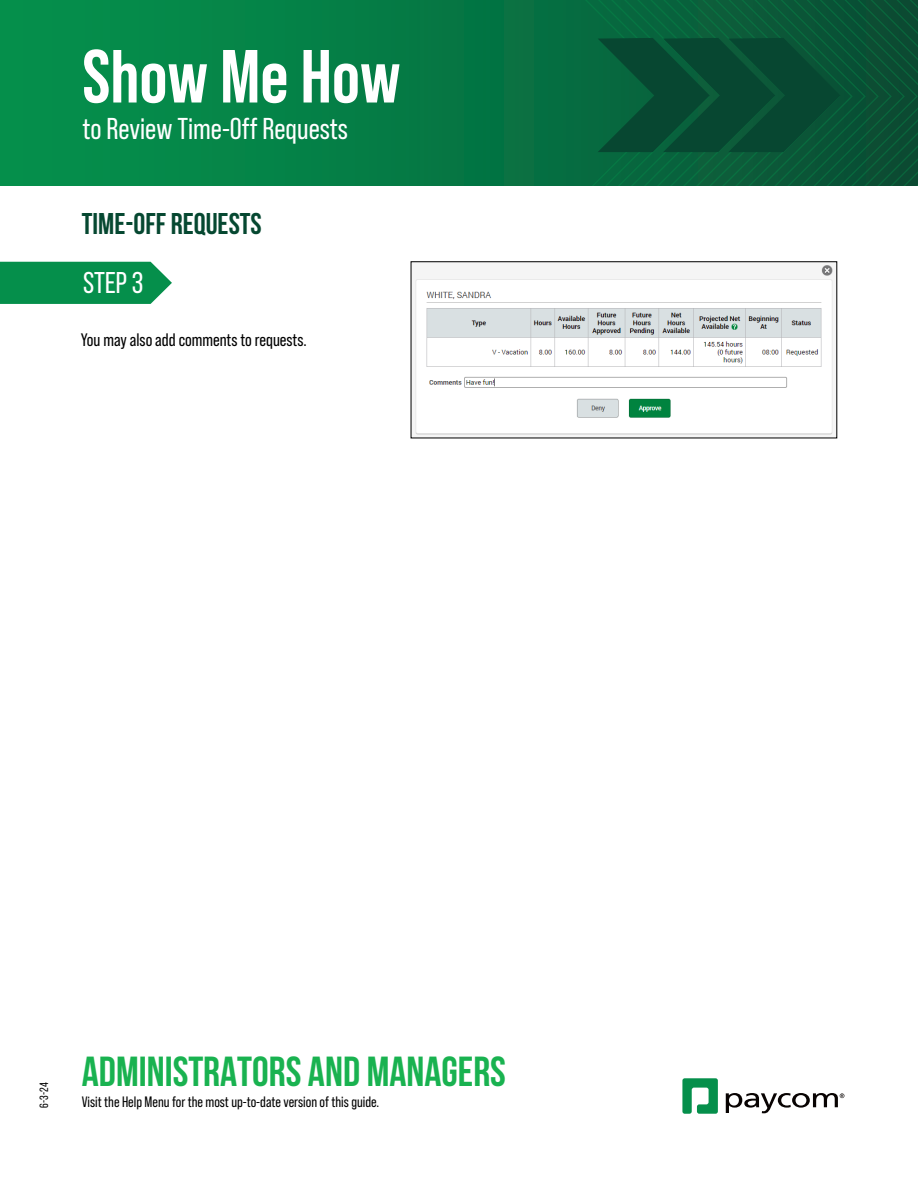
<style>
.page{position:relative;width:918px;height:1188px;background:#fff}
.page>*{position:absolute;margin:0;border:0;box-sizing:border-box;transform-origin:0 0}
.t1{font:700 75px "Bebas Neue Pro";color:#fff}
.t2{font:700 42px "Bebas Neue";color:#19b250}
.t3{font:30px "Bebas Neue Pro";color:#fff}
.t4{font:700 30px "Bebas Neue";color:#064831}
.t5{font:30px "Bebas Neue";color:#fff}
.t6{font:18px "Bebas Neue Pro";color:#000}
.t7{font:15px "Bebas Neue Pro";color:#000}
.t8{font:12px "Bebas Neue";color:#000}
</style>
<div class="page">
<svg style="left:0;top:1px;width:577px;height:185px;background:#048046"></svg>
<svg style="left:577px;top:0;width:341px;height:186px;background:#085536"></svg>
<svg style="left:682px;top:1078px;width:36px;height:36px"></svg>
<svg style="left:726px;top:1093px;width:118px;height:20px"></svg>
<img style="left:415px;top:265px;width:418px;height:170px">
<svg style="left:0;top:262px;width:172px;height:42px;background:#149656"></svg>
<p class="t1" style="left:82px;top:34px;width:320px">Show Me How</p>
<p class="t3" style="left:82px;top:111px;width:267px">to Review Time-Off Requests</p>
<p class="t4" style="left:82px;top:207px;width:182px">TIME-OFF REQUESTS</p>
<p class="t5" style="left:91px;top:264px;width:60px">STEP 1</p>
<p class="t5" style="left:83px;top:266px;width:62px">STEP 3</p>
<p class="t6" style="left:81px;top:329px;width:227px">You may also add comments to requests.</p>
<p class="t8" style="left:37px;top:1108px;width:27px;rotate:-90deg">6-3-24</p>
<p class="t2" style="left:82px;top:1049px;width:426px">ADMINISTRATORS AND MANAGERS</p>
<p class="t7" style="left:82px;top:1093px;width:299px">Visit the Help Menu for the most up-to-date version of this guide.</p>
</div>
